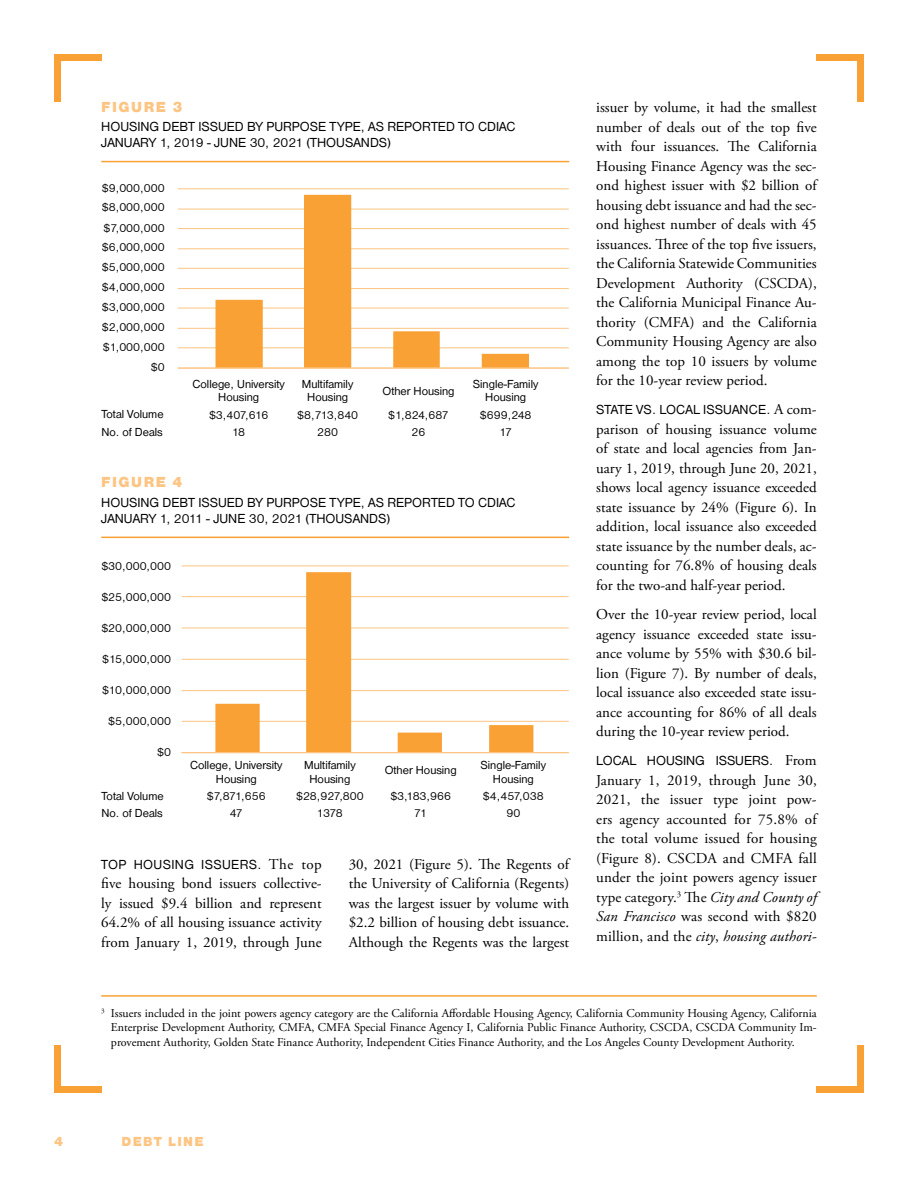
<style>
.page{position:relative;width:918px;height:1188px;background:#fff}
.page>*{position:absolute;margin:0;border:0;box-sizing:border-box;transform-origin:0 0}
.M_Body{font:15px/19.5px "Adobe Garamond Pro";color:#000;text-align:justify}
.M_Figure{font:15px "Nimbus San D Blac";letter-spacing:.1em;color:#fdc482}
.M_Figure_Name_w__Rul{font:13.5px/16.2px "Nimbus San D";color:#000}
.M_Body-2{font:13.5px "Nimbus San D";letter-spacing:.01em;color:#000}
.M_Body-3{font:13.5px "Nimbus San D";letter-spacing:.03em;color:#000}
.t1{font:13.5px "Nimbus San D Blac";letter-spacing:.1em;color:#fdc482}
.t2{font:12px/13.5px "Nimbus San D";color:#000;text-align:center}
.M_Footnote{font:12px/14.4px "Adobe Garamond Pro";color:#000;text-align:justify}
.s1{font-family:"Adobe Garamond Pro";font-size:15px}
.s2{font-style:italic}
</style>
<div class="page">
<div style="left:858px;top:1046px;width:6px;height:47px;background:#f9a134"></div>
<div style="left:817px;top:1087px;width:47px;height:6px;background:#f9a134"></div>
<div style="left:817px;top:54px;width:47px;height:6px;background:#f9a134"></div>
<div style="left:858px;top:54px;width:6px;height:47px;background:#f9a134"></div>
<div style="left:54px;top:1087px;width:47px;height:6px;background:#f9a134"></div>
<div style="left:54px;top:1046px;width:6px;height:47px;background:#f9a134"></div>
<div style="left:54px;top:54px;width:6px;height:47px;background:#f9a134"></div>
<div style="left:54px;top:54px;width:47px;height:6px;background:#f9a134"></div>
<hr style="left:101px;top:161px;width:468px;height:1px;background:#f9a134">
<hr style="left:101px;top:537px;width:468px;height:1px;background:#f9a134">
<hr style="left:101px;top:995px;width:716px;height:2px;background:#f9a134">
<hr style="left:178px;top:347px;width:391px;height:1px;background:#fdc482">
<hr style="left:178px;top:328px;width:391px;height:1px;background:#fdc482">
<hr style="left:178px;top:308px;width:391px;height:1px;background:#fdc482">
<hr style="left:178px;top:288px;width:391px;height:1px;background:#fdc482">
<hr style="left:178px;top:268px;width:391px;height:1px;background:#fdc482">
<hr style="left:178px;top:248px;width:391px;height:1px;background:#fdc482">
<hr style="left:178px;top:228px;width:391px;height:1px;background:#fdc482">
<hr style="left:178px;top:209px;width:391px;height:1px;background:#fdc482">
<hr style="left:178px;top:188px;width:391px;height:1px;background:#fdc482">
<svg style="left:216px;top:195px;width:313px;height:173px"></svg>
<hr style="left:178px;top:368px;width:391px;height:1px;background:#fdc482">
<hr style="left:182px;top:721px;width:387px;height:1px;background:#fdc482">
<hr style="left:182px;top:690px;width:387px;height:1px;background:#fdc482">
<hr style="left:182px;top:659px;width:387px;height:1px;background:#fdc482">
<hr style="left:182px;top:628px;width:387px;height:1px;background:#fdc482">
<hr style="left:182px;top:596px;width:387px;height:1px;background:#fdc482">
<hr style="left:182px;top:566px;width:387px;height:1px;background:#fdc482">
<svg style="left:215px;top:572px;width:318px;height:180px"></svg>
<hr style="left:182px;top:752px;width:387px;height:1px;background:#fdc482">
<p class="M_Figure" style="left:101px;top:98px;width:83px">FIGURE 3</p>
<p class="M_Figure_Name_w__Rul" style="left:101px;top:119px;width:416px">HOUSING DEBT ISSUED BY PURPOSE TYPE, AS REPORTED TO CDIAC<br>JANUARY 1, 2019 - JUNE 30, 2021 (THOUSANDS)</p>
<p class="t2" style="left:102px;top:181px;width:64px">$9,000,000</p>
<p class="t2" style="left:102px;top:201px;width:64px">$8,000,000</p>
<p class="t2" style="left:103px;top:221px;width:63px">$7,000,000</p>
<p class="t2" style="left:102px;top:240px;width:64px">$6,000,000</p>
<p class="t2" style="left:102px;top:261px;width:64px">$5,000,000</p>
<p class="t2" style="left:102px;top:280px;width:64px">$4,000,000</p>
<p class="t2" style="left:102px;top:300px;width:64px">$3,000,000</p>
<p class="t2" style="left:102px;top:320px;width:64px">$2,000,000</p>
<p class="t2" style="left:103px;top:340px;width:63px">$1,000,000</p>
<p class="t2" style="left:151px;top:360px;width:15px">$0</p>
<p class="t2" style="left:193px;top:377px;width:94px">College, University<br>Housing</p>
<p class="t2" style="left:302px;top:377px;width:53px">Multifamily<br>Housing</p>
<p class="t2" style="left:382px;top:384px;width:74px">Other Housing</p>
<p class="t2" style="left:473px;top:377px;width:67px">Single-Family<br>Housing</p>
<p class="t2" style="left:101px;top:408px;width:64px">Total Volume</p>
<p class="t2" style="left:209px;top:408px;width:61px">$3,407,616</p>
<p class="t2" style="left:297px;top:408px;width:63px">$8,713,840</p>
<p class="t2" style="left:388px;top:408px;width:62px">$1,824,687</p>
<p class="t2" style="left:480px;top:408px;width:53px">$699,248</p>
<p class="t2" style="left:101px;top:425px;width:63px">No. of Deals</p>
<p class="t2" style="left:232px;top:426px;width:15px">18</p>
<p class="t2" style="left:317px;top:426px;width:22px">280</p>
<p class="t2" style="left:412px;top:426px;width:15px">26</p>
<p class="t2" style="left:499px;top:426px;width:14px">17</p>
<p class="M_Figure" style="left:101px;top:474px;width:83px">FIGURE 4</p>
<p class="M_Figure_Name_w__Rul" style="left:101px;top:494px;width:416px">HOUSING DEBT ISSUED BY PURPOSE TYPE, AS REPORTED TO CDIAC<br>JANUARY 1, 2011 - JUNE 30, 2021 (THOUSANDS)</p>
<p class="t2" style="left:101px;top:560px;width:71px">$30,000,000</p>
<p class="t2" style="left:101px;top:591px;width:71px">$25,000,000</p>
<p class="t2" style="left:101px;top:622px;width:71px">$20,000,000</p>
<p class="t2" style="left:102px;top:653px;width:70px">$15,000,000</p>
<p class="t2" style="left:102px;top:684px;width:71px">$10,000,000</p>
<p class="t2" style="left:108px;top:715px;width:64px">$5,000,000</p>
<p class="t2" style="left:157px;top:746px;width:15px">$0</p>
<p class="t2" style="left:190px;top:759px;width:94px">College, University<br>Housing</p>
<p class="t2" style="left:304px;top:759px;width:53px">Multifamily<br>Housing</p>
<p class="t2" style="left:385px;top:764px;width:74px">Other Housing</p>
<p class="t2" style="left:481px;top:759px;width:67px">Single-Family<br>Housing</p>
<p class="t2" style="left:101px;top:789px;width:64px">Total Volume</p>
<p class="t2" style="left:207px;top:789px;width:60px">$7,871,656</p>
<p class="t2" style="left:296px;top:789px;width:69px">$28,927,800</p>
<p class="t2" style="left:390px;top:789px;width:62px">$3,183,966</p>
<p class="t2" style="left:483px;top:789px;width:62px">$4,457,038</p>
<p class="t2" style="left:101px;top:807px;width:63px">No. of Deals</p>
<p class="t2" style="left:230px;top:807px;width:15px">47</p>
<p class="t2" style="left:317px;top:807px;width:27px">1378</p>
<p class="t2" style="left:414px;top:807px;width:15px">71</p>
<p class="t2" style="left:506px;top:807px;width:15px">90</p>
<p class="M_Body-3" style="left:101px;top:857px;width:222px">TOP HOUSING ISSUERS. <span class="s1">The top</span></p>
<p class="M_Body" style="left:101px;top:874px;width:222px">five housing bond issuers collective&shy;ly issued $9.4 billion and represent 64.2% of all housing issuance activity from January 1, 2019, through June</p>
<p class="M_Body" style="left:349px;top:855px;width:222px">30, 2021 (Figure 5). The Regents of the University of California (Regents) was the largest issuer by volume with $2.2 billion of housing debt issuance.<br>Although the Regents was the largest</p>
<p class="M_Body" style="left:596px;top:98px;width:222px">issuer by volume, it had the smallest number of deals out of the top five with four issuances. The California Housing Finance Agency was the sec&shy;ond highest issuer with $2 billion of housing debt issuance and had the sec&shy;ond highest number of deals with 45 issuances. Three of the top five issuers, the California Statewide Communities Development Authority (CSCDA), the California Municipal Finance Au&shy;thority (CMFA) and the California Community Housing Agency are also among the top 10 issuers by volume for the 10-year review period.</p>
<p class="M_Body-2" style="left:596px;top:402px;width:222px">STATE VS. LOCAL ISSUANCE. <span class="s1">A com-</span></p>
<p class="M_Body" style="left:596px;top:420px;width:222px">parison of housing issuance volume of state and local agencies from Jan&shy;uary 1, 2019, through June 20, 2021, shows local agency issuance exceeded state issuance by 24% (Figure 6). In addition, local issuance also exceeded state issuance by the number deals, ac&shy;counting for 76.8% of housing deals for the two-and half-year period.</p>
<p class="M_Body" style="left:596px;top:605px;width:222px">Over the 10-year review period, local agency issuance exceeded state issu&shy;ance volume by 55% with $30.6 bil&shy;lion (Figure 7). By number of deals, local issuance also exceeded state issu&shy;ance accounting for 86% of all deals during the 10-year review period.</p>
<p class="M_Body-2" style="left:596px;top:753px;width:222px">LOCAL HOUSING ISSUERS. <span class="s1">From</span></p>
<p class="M_Body" style="left:596px;top:771px;width:222px">January 1, 2019, through June 30, 2021, the issuer type joint pow&shy;ers agency accounted for 75.8% of the total volume issued for housing (Figure 8). CSCDA and CMFA fall under the joint powers agency issuer type category.<sup>3</sup> The <span class="s2">City and County of San Francisco</span> was second with $820 million, and the <span class="s2">city</span>, <span class="s2">housing authori-</span></p>
<p class="M_Footnote" style="left:111px;top:1006px;width:707px;text-indent:-10px"><sup>3</sup> Issuers included in the joint powers agency category are the California Affordable Housing Agency, California Community Housing Agency, California Enterprise Development Authority, CMFA, CMFA Special Finance Agency I, California Public Finance Authority, CSCDA, CSCDA Community Im&shy;provement Authority, Golden State Finance Authority, Independent Cities Finance Authority, and the Los Angeles County Development Authority.</p>
<p class="t1" style="left:54px;top:1134px;width:11px">4</p>
<p class="t1" style="left:122px;top:1134px;width:84px">DEBT LINE</p>
</div>
